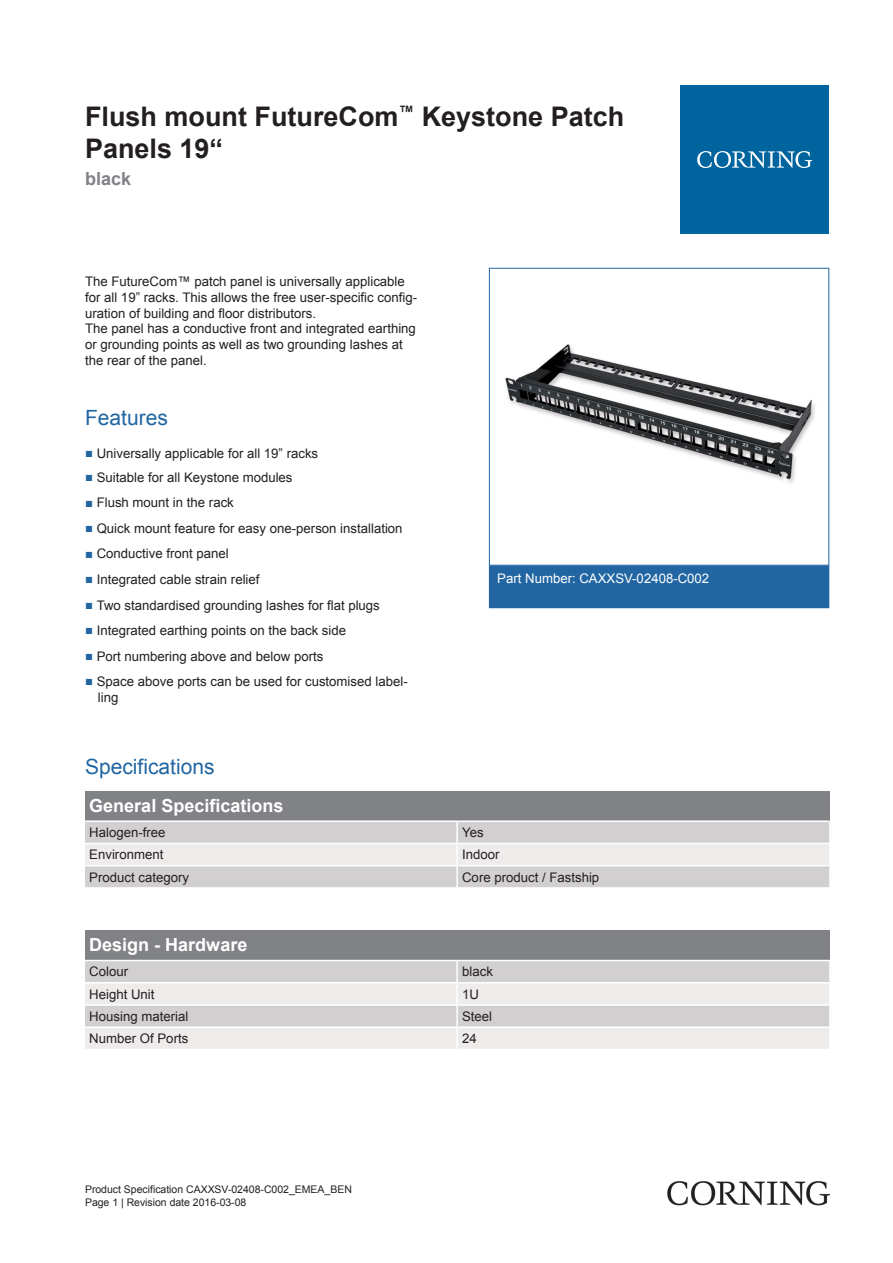
<style>
.page{position:relative;width:893px;height:1263px;background:#fff}
.page>*{position:absolute;margin:0;border:0;box-sizing:border-box;transform-origin:0 0}
.t1{font:700 27px/32.4px "Arial";color:#231f20}
.t2{font:21px "Arial";color:#2166a2}
.t3{font:700 18px "Arial";color:#fff}
.t4{font:700 18px "Arial";color:#808285}
.t5{font:13.2px/15.9px "Arial";color:#231f20}
.t6{font:13.2px "Arial";color:#fff}
.t7{font:10.5px/12.6px "Arial";color:#231f20}
.s1{color:#2166a2}
</style>
<div class="page">
<img style="left:505px;top:344px;width:310px;height:139px">
<div style="left:489px;top:268px;width:340px;height:298px;border:1px solid #2166a2"></div>
<div style="left:489px;top:566px;width:340px;height:42px;background:#2166a2"></div>
<div style="left:85px;top:791px;width:744px;height:29px;background:#808285"></div>
<div style="left:85px;top:822px;width:744px;height:65px;background:#d1cfcf"></div>
<div style="left:85px;top:844px;width:744px;height:21px;background:#edeceb"></div>
<hr style="left:456px;top:822px;width:2px;height:21px;background:#fff">
<hr style="left:456px;top:844px;width:2px;height:21px;background:#fff">
<hr style="left:456px;top:866px;width:2px;height:21px;background:#fff">
<hr style="left:85px;top:843px;width:372px;height:1px;background:#fff">
<hr style="left:457px;top:843px;width:372px;height:1px;background:#fff">
<hr style="left:85px;top:865px;width:372px;height:1px;background:#fff">
<hr style="left:457px;top:865px;width:372px;height:1px;background:#fff">
<div style="left:85px;top:930px;width:744px;height:30px;background:#808285"></div>
<div style="left:85px;top:961px;width:744px;height:21px;background:#d1cfcf"></div>
<svg style="left:85px;top:983px;width:744px;height:66px;background:#e4e2e2"></svg>
<hr style="left:456px;top:961px;width:2px;height:21px;background:#fff">
<hr style="left:456px;top:983px;width:2px;height:21px;background:#fff">
<hr style="left:456px;top:1006px;width:2px;height:20px;background:#fff">
<hr style="left:456px;top:1028px;width:2px;height:21px;background:#fff">
<hr style="left:85px;top:1004px;width:372px;height:2px;background:#fff">
<hr style="left:457px;top:1004px;width:372px;height:2px;background:#fff">
<hr style="left:85px;top:1026px;width:372px;height:2px;background:#fff">
<hr style="left:457px;top:1026px;width:372px;height:2px;background:#fff">
<div style="left:680px;top:85px;width:149px;height:149px;background:#00649e"></div>
<svg style="left:697px;top:151px;width:115px;height:17px"></svg>
<img style="left:668px;top:1181px;width:161px;height:24px">
<h1 class="t1" style="left:85px;top:101px;width:541px">Flush mount FutureCom<sup>™</sup> Keystone Patch<br>Panels 19“</h1>
<h3 class="t4" style="left:85px;top:166px;width:48px">black</h3>
<p class="t5" style="left:85px;top:273px;width:334px">The FutureCom™ patch panel is universally applicable for all 19” racks. This allows the free user -specific config&shy;uration of building and floor distributors.<br>The panel has a conductive front and integrated earthing or grounding points as well as two grounding lashes at the rear of the panel.</p>
<h2 class="t2" style="left:85px;top:404px;width:84px">Features</h2>
<p class="t5" style="left:85px;top:445px;width:235px"><span class="s1">■</span> Universally applicable for all 19” racks</p>
<p class="t5" style="left:85px;top:469px;width:209px"><span class="s1">■</span> Suitable for all Keystone modules</p>
<p class="t5" style="left:85px;top:495px;width:150px"><span class="s1">■</span> Flush mount in the rack</p>
<p class="t5" style="left:85px;top:520px;width:319px"><span class="s1">■</span> Quick mount feature for easy one-person installation</p>
<p class="t5" style="left:85px;top:546px;width:145px"><span class="s1">■</span> Conductive front panel</p>
<p class="t5" style="left:85px;top:571px;width:176px"><span class="s1">■</span> Integrated cable strain relief</p>
<p class="t5" style="left:85px;top:597px;width:296px"><span class="s1">■</span> Two standardised grounding lashes for flat plugs</p>
<p class="t5" style="left:85px;top:623px;width:263px"><span class="s1">■</span> Integrated earthing points on the back side</p>
<p class="t5" style="left:85px;top:648px;width:240px"><span class="s1">■</span> Port numbering above and below ports</p>
<p class="t5" style="left:98px;top:674px;width:311px;text-indent:-13px"><span class="s1">■</span> Space above ports can be used for customised label&shy;ling</p>
<p class="t6" style="left:497px;top:570px;width:214px">Part Number: CAXXSV-02408-C002</p>
<h2 class="t2" style="left:85px;top:753px;width:131px">Specifications</h2>
<h3 class="t3" style="left:89px;top:794px;width:196px">General Specifications</h3>
<p class="t5" style="left:89px;top:825px;width:78px">Halogen-free</p>
<p class="t5" style="left:462px;top:825px;width:23px">Yes</p>
<p class="t5" style="left:89px;top:847px;width:76px">Environment</p>
<p class="t5" style="left:462px;top:847px;width:39px">Indoor</p>
<p class="t5" style="left:89px;top:869px;width:101px">Product category</p>
<p class="t5" style="left:462px;top:869px;width:139px">Core product / Fastship</p>
<h3 class="t3" style="left:89px;top:933px;width:160px">Design - Hardware</h3>
<p class="t5" style="left:89px;top:964px;width:40px">Colour</p>
<p class="t5" style="left:462px;top:964px;width:32px">black</p>
<p class="t5" style="left:89px;top:986px;width:67px">Height Unit</p>
<p class="t5" style="left:462px;top:986px;width:18px">1U</p>
<p class="t5" style="left:89px;top:1008px;width:101px">Housing material</p>
<p class="t5" style="left:462px;top:1008px;width:32px">Steel</p>
<p class="t5" style="left:89px;top:1031px;width:101px">Number Of Ports</p>
<p class="t5" style="left:462px;top:1031px;width:16px">24</p>
<p class="t7" style="left:85px;top:1183px;width:268px">Product Specification CAXXSV-02408-C002_EMEA_BEN<br>Page 1 | Revision date 2016-03-08</p>
</div>
